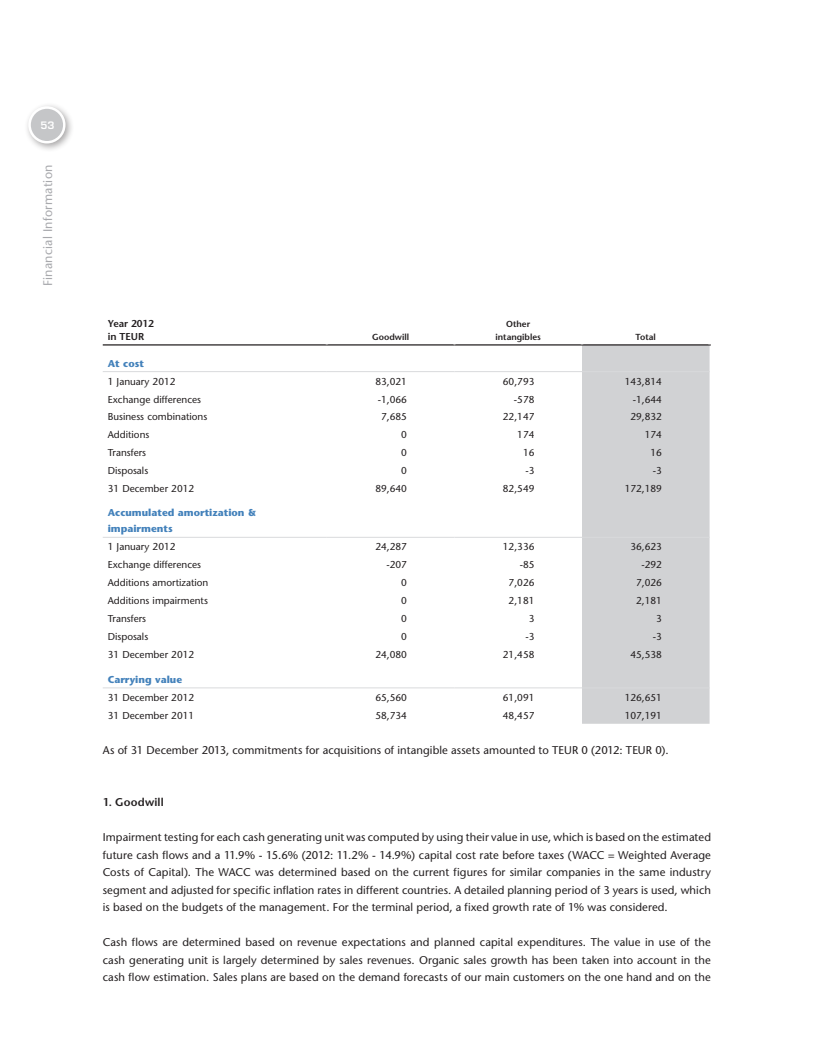
<style>
.page{position:relative;width:815px;height:1063px;background:#fff}
.page>*{position:absolute;margin:0;border:0;box-sizing:border-box;transform-origin:0 0}
.t1{font:12.5px "Stone Sans";letter-spacing:.02em;color:#a8a9ad}
.Fließtext{font:11.25px/17.5px "Stone Sans";letter-spacing:.005em;color:#231f20;text-align:justify}
.Fließtext-2{font:600 11.25px "Stone Sans";letter-spacing:.01em;color:#231f20}
.Aufzählungszeichen{font:10px "Stone Sans";color:#231f20}
.Aufzählungszeichen-2{font:700 10px/16.2px "Stone Sans";color:#4482bb}
.t2{font:600 10px "Stone Sans";color:#231f20}
.t3{font:600 10px "Eurostile";color:#fff}
.Aufzählungszeichen-3{font:600 8.75px "Stone Sans";color:#231f20}
</style>
<div class="page">
<div style="left:24px;top:102px;width:51px;height:51px;background:#231f20;opacity:.4"></div>
<div style="left:30px;top:108px;width:34px;height:34px;background:#c5c6c8;border-radius:50%"></div>
<div style="left:28px;top:106px;width:38px;height:38px;border:2px solid #fff;border-radius:50%"></div>
<div style="left:582px;top:346px;width:128px;height:378px;background:#d1d2d4"></div>
<hr style="left:103px;top:371px;width:224px;height:1px;background:#d9dadc">
<hr style="left:327px;top:371px;width:127px;height:1px;background:#d9dadc">
<hr style="left:454px;top:371px;width:128px;height:1px;background:#d9dadc">
<hr style="left:582px;top:371px;width:128px;height:1px;background:#d9dadc">
<hr style="left:103px;top:537px;width:224px;height:1px;background:#d9dadc">
<hr style="left:327px;top:537px;width:127px;height:1px;background:#d9dadc">
<hr style="left:454px;top:537px;width:128px;height:1px;background:#d9dadc">
<hr style="left:582px;top:537px;width:128px;height:1px;background:#d9dadc">
<hr style="left:103px;top:688px;width:224px;height:1px;background:#d9dadc">
<hr style="left:327px;top:688px;width:127px;height:1px;background:#d9dadc">
<hr style="left:454px;top:688px;width:128px;height:1px;background:#d9dadc">
<hr style="left:582px;top:688px;width:128px;height:1px;background:#d9dadc">
<hr style="left:103px;top:344px;width:224px;height:2px;background:#231f20">
<hr style="left:327px;top:344px;width:127px;height:2px;background:#231f20">
<hr style="left:454px;top:344px;width:128px;height:2px;background:#231f20">
<hr style="left:582px;top:344px;width:129px;height:2px;background:#231f20">
<p class="t3" style="left:41px;top:120px;width:16px">53</p>
<p class="t1" style="left:40px;top:286px;width:123px;rotate:-90deg">Financial Information</p>
<p class="t2" style="left:108px;top:318px;width:48px">Year 2012</p>
<p class="t2" style="left:108px;top:330px;width:38px">in TEUR</p>
<p class="Aufzählungszeichen-3" style="left:372px;top:331px;width:38px">Goodwill</p>
<p class="Aufzählungszeichen-3" style="left:506px;top:319px;width:26px">Other</p>
<p class="Aufzählungszeichen-3" style="left:496px;top:331px;width:47px">intangibles</p>
<p class="Aufzählungszeichen-3" style="left:636px;top:331px;width:22px">Total</p>
<p class="Aufzählungszeichen-2" style="left:108px;top:355px;width:38px">At cost</p>
<p class="Aufzählungszeichen" style="left:108px;top:375px;width:69px">1 January 2012</p>
<p class="Aufzählungszeichen" style="left:375px;top:375px;width:33px">83,021</p>
<p class="Aufzählungszeichen" style="left:503px;top:375px;width:33px">60,793</p>
<p class="Aufzählungszeichen" style="left:625px;top:375px;width:39px">143,814</p>
<p class="Aufzählungszeichen" style="left:108px;top:393px;width:95px">Exchange differences</p>
<p class="Aufzählungszeichen" style="left:378px;top:393px;width:31px">-1,066</p>
<p class="Aufzählungszeichen" style="left:514px;top:393px;width:22px">-578</p>
<p class="Aufzählungszeichen" style="left:633px;top:393px;width:31px">-1,644</p>
<p class="Aufzählungszeichen" style="left:108px;top:411px;width:101px">Business combinations</p>
<p class="Aufzählungszeichen" style="left:381px;top:411px;width:27px">7,685</p>
<p class="Aufzählungszeichen" style="left:503px;top:411px;width:33px">22,147</p>
<p class="Aufzählungszeichen" style="left:630px;top:411px;width:33px">29,832</p>
<p class="Aufzählungszeichen" style="left:108px;top:429px;width:43px">Additions</p>
<p class="Aufzählungszeichen" style="left:401px;top:429px;width:7px">0</p>
<p class="Aufzählungszeichen" style="left:517px;top:429px;width:19px">174</p>
<p class="Aufzählungszeichen" style="left:645px;top:429px;width:19px">174</p>
<p class="Aufzählungszeichen" style="left:108px;top:447px;width:40px">Transfers</p>
<p class="Aufzählungszeichen" style="left:401px;top:447px;width:7px">0</p>
<p class="Aufzählungszeichen" style="left:523px;top:447px;width:13px">16</p>
<p class="Aufzählungszeichen" style="left:651px;top:447px;width:13px">16</p>
<p class="Aufzählungszeichen" style="left:108px;top:465px;width:42px">Disposals</p>
<p class="Aufzählungszeichen" style="left:401px;top:465px;width:7px">0</p>
<p class="Aufzählungszeichen" style="left:525px;top:465px;width:11px">-3</p>
<p class="Aufzählungszeichen" style="left:653px;top:465px;width:11px">-3</p>
<p class="Aufzählungszeichen" style="left:108px;top:483px;width:88px">31 December 2012</p>
<p class="Aufzählungszeichen" style="left:375px;top:483px;width:33px">89,640</p>
<p class="Aufzählungszeichen" style="left:503px;top:483px;width:33px">82,549</p>
<p class="Aufzählungszeichen" style="left:625px;top:483px;width:39px">172,189</p>
<p class="Aufzählungszeichen-2" style="left:108px;top:504px;width:150px">Accumulated amortization &amp; impairments</p>
<p class="Aufzählungszeichen" style="left:108px;top:541px;width:69px">1 January 2012</p>
<p class="Aufzählungszeichen" style="left:375px;top:541px;width:33px">24,287</p>
<p class="Aufzählungszeichen" style="left:503px;top:541px;width:33px">12,336</p>
<p class="Aufzählungszeichen" style="left:630px;top:541px;width:33px">36,623</p>
<p class="Aufzählungszeichen" style="left:108px;top:559px;width:95px">Exchange differences</p>
<p class="Aufzählungszeichen" style="left:386px;top:559px;width:22px">-207</p>
<p class="Aufzählungszeichen" style="left:520px;top:559px;width:16px">-85</p>
<p class="Aufzählungszeichen" style="left:641px;top:559px;width:22px">-292</p>
<p class="Aufzählungszeichen" style="left:108px;top:577px;width:102px">Additions amortization</p>
<p class="Aufzählungszeichen" style="left:401px;top:577px;width:7px">0</p>
<p class="Aufzählungszeichen" style="left:509px;top:577px;width:27px">7,026</p>
<p class="Aufzählungszeichen" style="left:636px;top:577px;width:27px">7,026</p>
<p class="Aufzählungszeichen" style="left:108px;top:594px;width:102px">Additions impairments</p>
<p class="Aufzählungszeichen" style="left:401px;top:594px;width:7px">0</p>
<p class="Aufzählungszeichen" style="left:509px;top:594px;width:27px">2,181</p>
<p class="Aufzählungszeichen" style="left:636px;top:594px;width:27px">2,181</p>
<p class="Aufzählungszeichen" style="left:108px;top:612px;width:40px">Transfers</p>
<p class="Aufzählungszeichen" style="left:401px;top:612px;width:7px">0</p>
<p class="Aufzählungszeichen" style="left:529px;top:612px;width:7px">3</p>
<p class="Aufzählungszeichen" style="left:656px;top:612px;width:7px">3</p>
<p class="Aufzählungszeichen" style="left:108px;top:630px;width:42px">Disposals</p>
<p class="Aufzählungszeichen" style="left:401px;top:630px;width:7px">0</p>
<p class="Aufzählungszeichen" style="left:525px;top:630px;width:11px">-3</p>
<p class="Aufzählungszeichen" style="left:653px;top:630px;width:11px">-3</p>
<p class="Aufzählungszeichen" style="left:108px;top:648px;width:88px">31 December 2012</p>
<p class="Aufzählungszeichen" style="left:375px;top:648px;width:33px">24,080</p>
<p class="Aufzählungszeichen" style="left:503px;top:648px;width:33px">21,458</p>
<p class="Aufzählungszeichen" style="left:630px;top:648px;width:33px">45,538</p>
<p class="Aufzählungszeichen-2" style="left:108px;top:671px;width:76px">Carrying value</p>
<p class="Aufzählungszeichen" style="left:108px;top:691px;width:88px">31 December 2012</p>
<p class="Aufzählungszeichen" style="left:375px;top:691px;width:33px">65,560</p>
<p class="Aufzählungszeichen" style="left:503px;top:691px;width:33px">61,091</p>
<p class="Aufzählungszeichen" style="left:625px;top:691px;width:39px">126,651</p>
<p class="Aufzählungszeichen" style="left:108px;top:709px;width:88px">31 December 2011</p>
<p class="Aufzählungszeichen" style="left:375px;top:709px;width:33px">58,734</p>
<p class="Aufzählungszeichen" style="left:503px;top:709px;width:33px">48,457</p>
<p class="Aufzählungszeichen" style="left:625px;top:709px;width:39px">107,191</p>
<p class="Fließtext" style="left:103px;top:741px;width:567px">As of 31 December 2013, commitments for acquisitions of intangible assets amounted to TEUR 0 (2012: TEUR 0).</p>
<p class="Fließtext-2" style="left:103px;top:795px;width:63px">1. Goodwill</p>
<p class="Fließtext" style="left:103px;top:829px;width:610px">Impairment testing for each cash generating unit was computed by using their value in use, which is based on the estimated future cash flows and a 11.9% - 15.6% (2012: 11.2% - 14.9%) capital cost rate before taxes (WACC = Weighted Average Costs of Capital). The WACC was determined based on the current figures for similar companies in the same industry segment and adjusted for specific inflation rates in different countries. A detailed planning period of 3 years is used, which is based on the budgets of the management. For the terminal period, a fixed growth rate of 1% was considered.</p>
<p class="Fließtext" style="left:103px;top:934px;width:610px">Cash flows are determined based on revenue expectations and planned capital expenditures. The value in use of the cash generating unit is largely determined by sales revenues. Organic sales growth has been taken into account in the cash flow estimation. Sales plans are based on the demand forecasts of our main customers on the one hand and on the</p>
</div>
